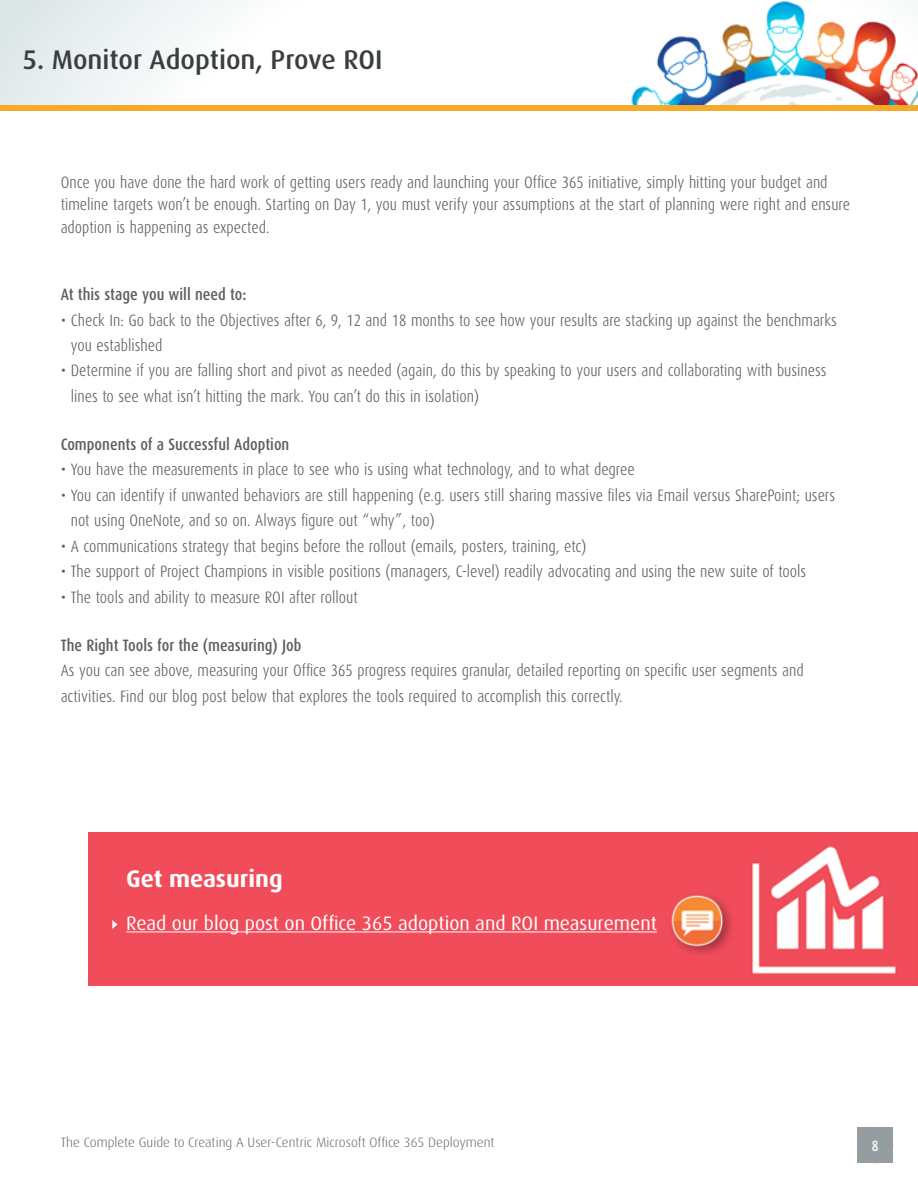
<style>
.page{position:relative;width:918px;height:1188px;background:#fff}
.page>*{position:absolute;margin:0;border:0;box-sizing:border-box;transform-origin:0 0}
.t1{font:500 27px "Dax";color:#3a3e3e}
.t2{font:700 24px "Dax";color:#fff}
.t3{font:19.5px "Dax";color:#fff}
.t4{font:300 16.5px/25.5px "Dax Condensed";color:#5d6061}
.t5{font:500 16.5px "Dax Condensed";color:#5d6061}
.t6{font:500 15px "Dax Condensed";color:#fff}
.t7{font:300 13.5px "Dax";color:#5d6061}
</style>
<div class="page">
<img style="left:0;top:0;width:918px;height:106px">
<div style="left:857px;top:1127px;width:36px;height:36px;background:#969da0"></div>
<div style="left:0;top:106px;width:918px;height:5px;background:#f5aa29"></div>
<img style="left:89px;top:833px;width:829px;height:153px">
<hr style="left:126px;top:931px;width:531px;height:1px;background:#fff">
<svg style="left:112px;top:920px;width:6px;height:9px"></svg>
<div style="left:668px;top:891px;width:67px;height:66px;background:#000;opacity:.34"></div>
<img style="left:668px;top:892px;width:59px;height:59px">
<h1 class="t1" style="left:22px;top:45px;width:362px">5. Monitor Adoption, Prove ROI</h1>
<p class="t4" style="left:61px;top:171px;width:791px;line-height:22.5px">Once you have done the hard work of getting users ready and launching your Office 365 initiative, simply hitting your budget and timeline targets won’t be enough. Starting on Day 1, you must verify your assumptions at the start of planning were right and ensure adoption is happening as expected.</p>
<p class="t5" style="left:61px;top:285px;width:187px">At this stage you will need to:</p>
<p class="t4" style="left:71px;top:307px;width:768px;text-indent:-10px">• Check In: Go back to the Objectives after 6, 9, 12 and 18 months to see how your results are stacking up against the benchmarks you established</p>
<p class="t4" style="left:71px;top:358px;width:757px;text-indent:-10px">• Determine if you are falling short and pivot as needed (again, do this by speaking to your users and collaborating with business lines to see what isn’t hitting the mark. You can’t do this in isolation)</p>
<p class="t5" style="left:61px;top:435px;width:230px">Components of a Successful Adoption</p>
<p class="t4" style="left:61px;top:457px;width:575px">• You have the measurements in place to see who is using what technology, and to what degree</p>
<p class="t4" style="left:71px;top:483px;width:766px;text-indent:-10px">• You can identify if unwanted behaviors are still happening (e.g. users still sharing massive files via Email versus SharePoint; users not using OneNote, and so on. Always figure out “why”, too)</p>
<p class="t4" style="left:61px;top:534px;width:527px">• A communications strategy that begins before the rollout (emails, posters, training, etc)</p>
<p class="t4" style="left:61px;top:559px;width:747px">• The support of Project Champions in visible positions (managers, C-level) readily advocating and using the new suite of tools</p>
<p class="t4" style="left:61px;top:585px;width:299px">• The tools and ability to measure ROI after rollout</p>
<p class="t5" style="left:61px;top:636px;width:242px">The Right Tools for the (measuring) Job</p>
<p class="t4" style="left:61px;top:658px;width:744px">As you can see above, measuring your Office 365 progress requires granular, detailed reporting on specific user segments and activities. Find our blog post below that explores the tools required to accomplish this correctly.</p>
<h2 class="t2" style="left:126px;top:865px;width:158px">Get measuring</h2>
<p class="t3" style="left:126px;top:912px;width:532px">Read our blog post on Office 365 adoption and ROI measurement</p>
<p class="t7" style="left:61px;top:1135px;width:435px">The Complete Guide to Creating A User-Centric Microsoft Office 365 Deployment</p>
<p class="t6" style="left:872px;top:1138px;width:8px">8</p>
</div>
